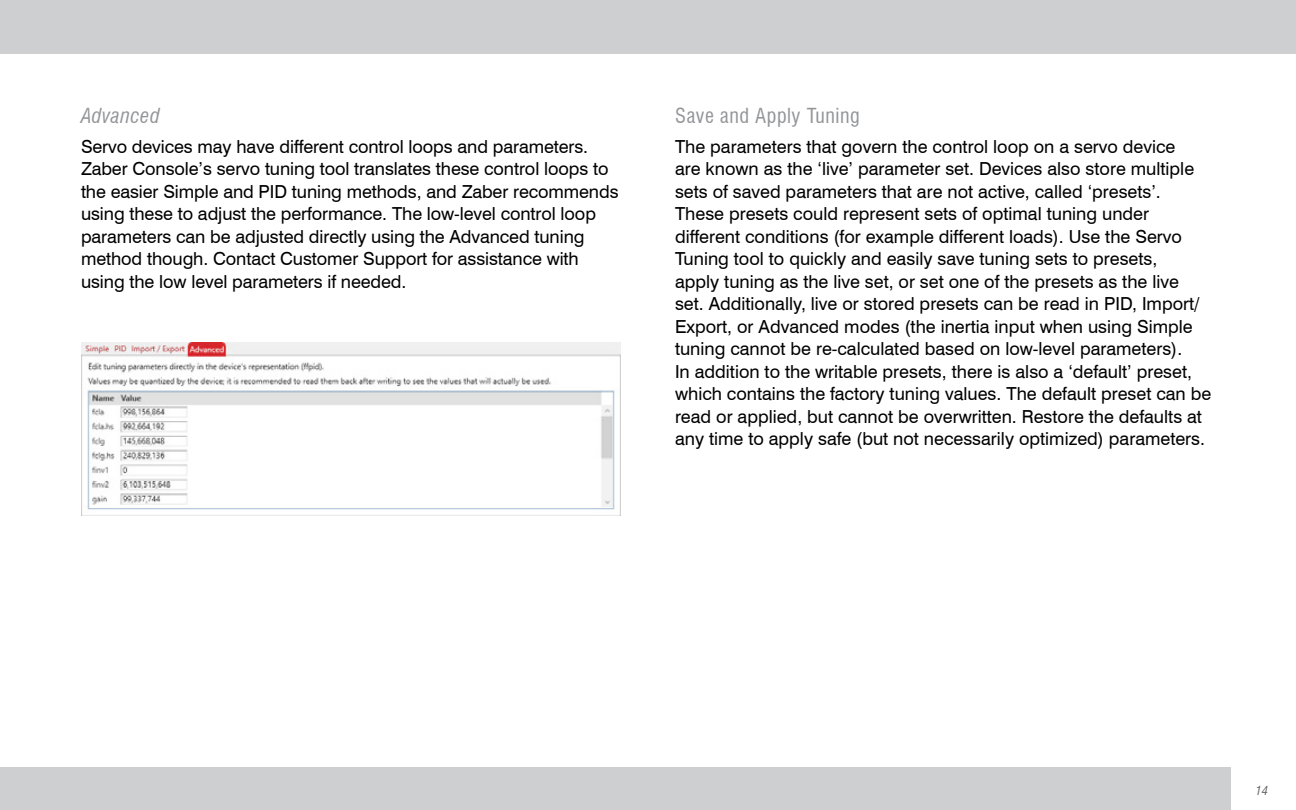
<style>
.page{position:relative;width:1296px;height:810px;background:#fff}
.page>*{position:absolute;margin:0;border:0;box-sizing:border-box;transform-origin:0 0}
.t1{font:condensed 20.25px "Swiss 721 BT";letter-spacing:.025em;color:#939598}
.t2{font:italic condensed 20.25px "Swiss 721 BT";letter-spacing:.025em;color:#939598}
.t3{font:18px/22.5px "Swiss 721 BT";color:#000}
.t4{font:italic condensed 12.38px "Swiss 721 BT";color:#636466}
</style>
<div class="page">
<div style="left:0;top:767px;width:1231px;height:43px;background:#cdcfd0"></div>
<div style="left:0;top:0;width:1296px;height:54px;background:#cdcfd0"></div>
<img style="left:81px;top:342px;width:540px;height:173px">
<p class="t2" style="left:81px;top:104px;width:80px">Advanced</p>
<p class="t3" style="left:81px;top:135px;width:539px">Servo devices may have different control loops and parameters.<br>Zaber Console’s servo tuning tool translates these control loops to the easier Simple and PID tuning methods, and Zaber recommends using these to adjust the performance. The low-level control loop parameters can be adjusted directly using the Advanced tuning method though. Contact Customer Support for assistance with using the low level parameters if needed.</p>
<p class="t1" style="left:675px;top:104px;width:186px">Save and Apply Tuning</p>
<p class="t3" style="left:675px;top:135px;width:538px">The parameters that govern the control loop on a servo device<br>are known as the ‘live’ parameter set. Devices also store multiple sets of saved parameters that are not active, called ‘presets’.<br>These presets could represent sets of optimal tuning under different conditions (for example different loads). Use the Servo Tuning tool to quickly and easily save tuning sets to presets,<br>apply tuning as the live set, or set one of the presets as the live set. Additionally, live or stored presets can be read in PID, Import/ Export, or Advanced modes (the inertia input when using Simple tuning cannot be re-calculated based on low-level parameters).<br>In addition to the writable presets, there is also a ‘default’ preset, which contains the factory tuning values. The default preset can be read or applied, but cannot be overwritten. Restore the defaults at any time to apply safe (but not necessarily optimized) parameters.</p>
<p class="t4" style="left:1256px;top:783px;width:14px">14</p>
</div>
